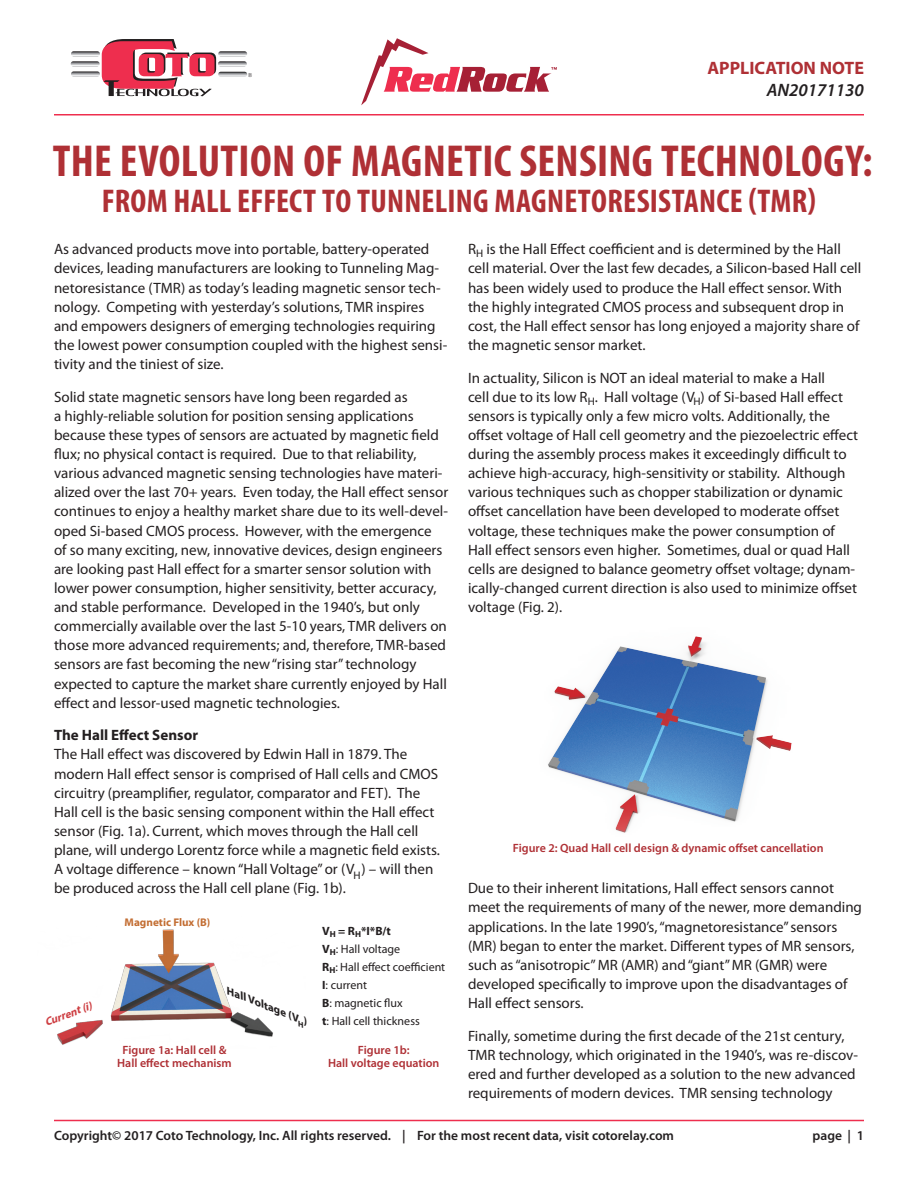
<style>
.page{position:relative;width:918px;height:1188px;background:#fff}
.page>*{position:absolute;margin:0;border:0;box-sizing:border-box;transform-origin:0 0}
.t1{font:700 condensed 45px "Myriad Pro";letter-spacing:.005em;color:#af3035}
.t2{font:700 condensed 33px "Myriad Pro";letter-spacing:.005em;color:#af3035}
.t3{font:700 18px "Myriad Pro";color:#af3035}
.t4{font:italic 600 18px "Myriad Pro";color:#231f20}
.t5{font:15px/19.2px "Myriad Pro";color:#231f20}
.t6{font:700 15px "Myriad Pro";color:#231f20}
.t7{font:600 13.5px "Myriad Pro";color:#231f20}
.t8{font:600 12px "Myriad Pro";color:#af3035}
.t9{font:12px "Myriad Pro";color:#231f20}
.t10{font:700 12px "Myriad Pro";color:#231f20}
.t11{font:italic 700 11.25px "Myriad Pro";color:#ce3f43}
.t12{font:700 11.1px "Myriad Pro";color:#c36e33}
.t13{font:italic 700 10.5px "Myriad Pro";color:#231f20;scale:1.12 1}
.s1{font-weight:700}
</style>
<div class="page">
<svg style="left:71px;top:39px;width:181px;height:57px"></svg>
<hr style="left:54px;top:114px;width:810px;height:2px;background:#ee2e4e">
<hr style="left:54px;top:1120px;width:810px;height:1px;background:#ee2e4e">
<svg style="left:361px;top:38px;width:196px;height:67px"></svg>
<img style="left:548px;top:636px;width:244px;height:197px">
<img style="left:57px;top:929px;width:216px;height:116px">
<p class="t3" style="left:707px;top:58px;width:158px">APPLICATION NOTE</p>
<p class="t4" style="left:767px;top:80px;width:99px">AN20171130</p>
<p class="t1" style="left:53px;top:136px;width:821px">THE EVOLUTION OF MAGNETIC SENSING TECHNOLOGY:</p>
<p class="t2" style="left:102px;top:182px;width:716px">FROM HALL EFFECT TO TUNNELING MAGNETORESISTANCE (TMR)</p>
<p class="t5" style="left:54px;top:240px;width:395px">As advanced products move into portable, battery-operated devices, leading manufacturers are looking to Tunneling Mag&shy;netoresistance (TMR) as today’s leading magnetic sensor tech&shy;nology. Competing with yesterday’s solutions, TMR inspires and empowers designers of emerging technologies requiring the lowest power consumption coupled with the highest sensi&shy;tivity and the tiniest of size.</p>
<p class="t5" style="left:54px;top:387px;width:396px">Solid state magnetic sensors have long been regarded as<br>a highly-reliable solution for position sensing applications because these types of sensors are actuated by magnetic field flux; no physical contact is required. Due to that reliability, various advanced magnetic sensing technologies have materi&shy;alized over the last 70+ years. Even today, the Hall effect sensor continues to enjoy a healthy market share due to its well-devel&shy;oped Si-based CMOS process. However, with the emergence<br>of so many exciting, new, innovative devices, design engineers are looking past Hall effect for a smarter sensor solution with lower power consumption, higher sensitivity, better accuracy, and stable performance. Developed in the 1940’s, but only commercially available over the last 5-10 years, TMR delivers on those more advanced requirements; and, therefore, TMR-based sensors are fast becoming the new “rising star” technology expected to capture the market share currently enjoyed by Hall effect and lessor-used magnetic technologies.</p>
<p class="t6" style="left:54px;top:727px;width:146px">The Hall Effect Sensor</p>
<p class="t5" style="left:54px;top:745px;width:387px">The Hall effect was discovered by Edwin Hall in 1879. The modern Hall effect sensor is comprised of Hall cells and CMOS circuitry (preamplifier, regulator, comparator and FET). The Hall cell is the basic sensing component within the Hall effect sensor (Fig. 1a). Current, which moves through the Hall cell plane, will undergo Lorentz force while a magnetic field exists.<br>A voltage difference – known “Hall Voltage” or (V<sub>H</sub>) – will then be produced across the Hall cell plane (Fig. 1b).</p>
<p class="t11" style="left:43px;top:1017px;width:51px;rotate:-21deg">Current (i)</p>
<p class="t12" style="left:125px;top:916px;width:87px">Magnetic Flux (B)</p>
<p class="t13" style="left:231px;top:985px;width:71px;rotate:22deg">Hall Voltage (V</p>
<p class="t8" style="left:123px;top:1043px;width:105px">Figure 1a: Hall cell &amp;</p>
<p class="t8" style="left:117px;top:1057px;width:116px">Hall effect mechanism</p>
<p class="t10" style="left:322px;top:924px;width:70px">V<sub>H</sub> = R<sub>H</sub>*I*B/t</p>
<p class="t9" style="left:322px;top:942px;width:80px"><span class="s1">V</span><sub>H</sub>: Hall voltage</p>
<p class="t9" style="left:322px;top:960px;width:125px"><span class="s1">R</span><sub>H</sub>: Hall effect coefficient</p>
<p class="t9" style="left:322px;top:978px;width:46px"><span class="s1">I</span>: current</p>
<p class="t9" style="left:322px;top:996px;width:82px"><span class="s1">B</span>: magnetic flux</p>
<p class="t9" style="left:322px;top:1014px;width:99px"><span class="s1">t</span>: Hall cell thickness</p>
<p class="t8" style="left:358px;top:1043px;width:53px">Figure 1b:</p>
<p class="t8" style="left:328px;top:1057px;width:113px">Hall voltage equation</p>
<p class="t5" style="left:468px;top:240px;width:395px">R<sub>H</sub> is the Hall Effect coefficient and is determined by the Hall cell material. Over the last few decades, a Silicon-based Hall cell has been widely used to produce the Hall effect sensor. With the highly integrated CMOS process and subsequent drop in cost, the Hall effect sensor has long enjoyed a majority share of the magnetic sensor market.</p>
<p class="t5" style="left:468px;top:368px;width:392px">In actuality, Silicon is NOT an ideal material to make a Hall<br>cell due to its low R<sub>H</sub>. Hall voltage (V<sub>H</sub>) of Si-based Hall effect sensors is typically only a few micro volts. Additionally, the offset voltage of Hall cell geometry and the piezoelectric effect during the assembly process makes it exceedingly difficult to achieve high-accuracy, high-sensitivity or stability. Although various techniques such as chopper stabilization or dynamic offset cancellation have been developed to moderate offset voltage, these techniques make the power consumption of Hall effect sensors even higher. Sometimes, dual or quad Hall cells are designed to balance geometry offset voltage; dynam&shy;ically-changed current direction is also used to minimize offset voltage (Fig. 2).</p>
<p class="t8" style="left:513px;top:841px;width:312px">Figure 2: Quad Hall cell design &amp; dynamic offset cancellation</p>
<p class="t5" style="left:468px;top:879px;width:396px">Due to their inherent limitations, Hall effect sensors cannot meet the requirements of many of the newer, more demanding applications. In the late 1990’s, “magnetoresistance” sensors (MR) began to enter the market. Different types of MR sensors, such as “anisotropic” MR (AMR) and “giant” MR (GMR) were developed specifically to improve upon the disadvantages of Hall effect sensors.</p>
<p class="t5" style="left:468px;top:1026px;width:392px">Finally, sometime during the first decade of the 21st century, TMR technology, which originated in the 1940’s, was re-discov&shy;ered and further developed as a solution to the new advanced requirements of modern devices. TMR sensing technology</p>
<p class="t7" style="left:54px;top:1128px;width:622px">Copyright© 2017 Coto Technology, Inc. All rights reserved. | For the most recent data, visit cotorelay.com</p>
<p class="t7" style="left:813px;top:1128px;width:53px">page | 1</p>
</div>
